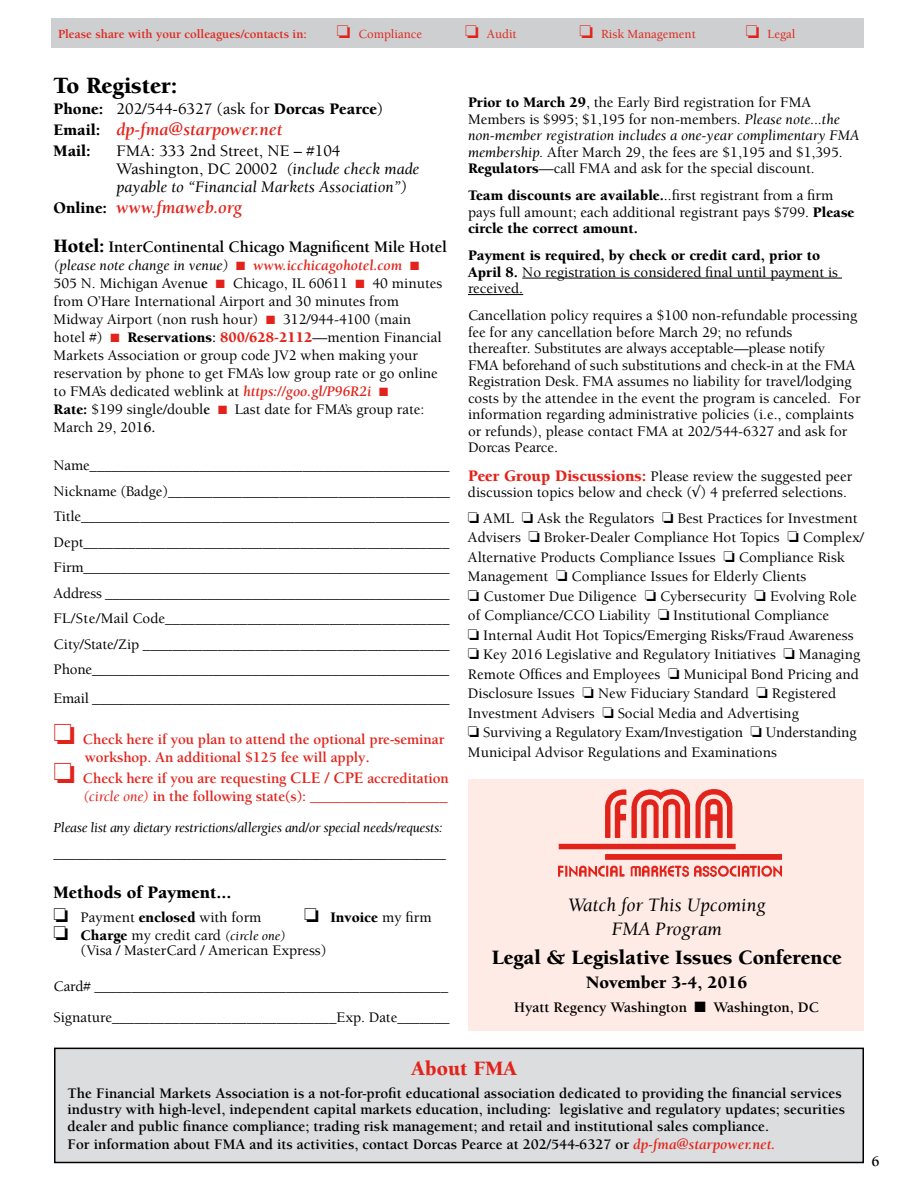
<style>
.page{position:relative;width:918px;height:1188px;background:#fff}
.page>*{position:absolute;margin:0;border:0;box-sizing:border-box;transform-origin:0 0}
.t1{font:900 24px "Berkeley";color:#000}
.t2{font:900 21px "Berkeley";color:#000}
.t3{font:900 21px "Berkeley";color:#e2231b}
.t4{font:italic 19.5px/24px "Berkeley";color:#000;text-align:center}
.t5{font:italic 700 18px "Berkeley";color:#e2231b}
.t6{font:900 18px "Berkeley";color:#000}
.t7{font:italic 16.5px/18px "Berkeley";color:#000}
.t8{font:700 16.5px "Berkeley";letter-spacing:-.01em;color:#000}
.t9{font:500 16.5px "Berkeley";color:#000}
.t10{font:900 16.5px "Berkeley";color:#000}
.t11{font:500 15px/16.5px "Berkeley";color:#000}
.t12{font:700 15px/16.5px "Berkeley";color:#000}
.t13{font:700 15px/18px "Berkeley";letter-spacing:-.01em;color:#e2231b}
.t14{font:900 15px "Berkeley";color:#000}
.t15{font:italic 14.25px "Berkeley";letter-spacing:-.02em;color:#000}
.t16{font:700 12.75px "Berkeley";color:#e2231b}
.t17{font:500 12.75px "Berkeley";color:#e2231b}
.s1{font-weight:900}
.s2{font-weight:900;font-style:normal;font-size:16.5px;color:#000}
.s3{font-weight:500;font-style:normal}
.s4{font-weight:900;font-size:19.5px}
.s5{font-weight:400;font-style:italic}
.s6{color:#e2231b}
.s7{font-weight:700;font-style:italic;color:#e2231b}
.s8{font-weight:700}
.s9{font-weight:900;color:#e2231b}
.s10{font-size:16.5px}
.s11{font-weight:500;font-size:16.5px}
.s12{font-weight:500}
.s13{font-weight:400;font-style:italic;font-size:13.5px}
.s14{font-style:italic;color:#e2231b}
.s15{font-weight:900;font-size:16.5px;color:#e2231b}
</style>
<div class="page">
<div style="left:55px;top:1048px;width:808px;height:114px;background:#dcddde"></div>
<div style="left:54px;top:1048px;width:810px;height:115px;border:2px solid #000"></div>
<div style="left:51px;top:18px;width:813px;height:30px;background:#cdcfd0"></div>
<hr style="left:522px;top:278px;width:320px;height:1px;background:#000">
<hr style="left:468px;top:294px;width:55px;height:1px;background:#000">
<div style="left:468px;top:779px;width:396px;height:252px;background:#ffebe5"></div>
<img style="left:558px;top:789px;width:223px;height:87px">
<p class="t16" style="left:58px;top:27px;width:250px">Please share with your colleagues/contacts in:</p>
<p class="t17" style="left:337px;top:27px;width:87px">❏ Compliance</p>
<p class="t17" style="left:465px;top:27px;width:53px">❏ Audit</p>
<p class="t17" style="left:579px;top:27px;width:118px">❏ Risk Management</p>
<p class="t17" style="left:746px;top:27px;width:51px">❏ Legal</p>
<h1 class="t1" style="left:54px;top:73px;width:126px">To Register:</h1>
<p class="t9" style="left:54px;top:100px;width:331px"><span class="s1">Phone:</span> 202/544-6327 (ask for <span class="s1">Dorcas Pearce</span>)</p>
<p class="t5" style="left:54px;top:120px;width:230px"><span class="s2">Email:</span> dp-fma@starpower.net</p>
<p class="t10" style="left:54px;top:142px;width:39px">Mail:</p>
<p class="t7" style="left:117px;top:142px;width:304px"><span class="s3">FMA: 333 2nd Street, NE – #104<br>Washington, DC 20002</span> (include check made payable to “Financial Markets Association”)</p>
<p class="t5" style="left:54px;top:198px;width:190px"><span class="s2">Online:</span> www.fmaweb.org</p>
<p class="t8" style="left:54px;top:238px;width:395px"><span class="s4">Hotel:</span> InterContinental Chicago Magnificent Mile Hotel</p>
<p class="t11" style="left:54px;top:257px;width:390px;line-height:18px"><span class="s5">(please note change in venue)</span> <span class="s6">■</span> <span class="s7">www.icchicagohotel.com</span> <span class="s6">■ </span>505 N. Michigan Avenu<span class="s8">e</span> <span class="s6">■</span> Chicago, IL 60611 <span class="s6">■</span> 40 minutes from O’Hare International Airport and 30 minutes from Midway Airport (non rush hour) <span class="s6">■</span> 312/944-4100 (main hotel #) <span class="s6">■</span> <span class="s1">Reservations</span><span class="s8">:</span> <span class="s9">800/628-2112</span>—mention Financial Markets Association or group code JV2 when making your reservation by phone to get FMA’s low group rate or go online to FMA’s dedicated weblink at <span class="s7">https://goo.gl/P96R2i</span> <span class="s6">■<br></span><span class="s1">Rate:</span> $199 single/doubl<span class="s8">e</span> <span class="s6">■</span> Last date for FMA’s group rate:<br>March 29, 201<span class="s8">6.</span></p>
<p class="t11" style="left:54px;top:453px;width:398px;line-height:25.5px;text-align:justify">Name_________________________________________________ Nickname (Badge)______________________________________ Title__________________________________________________ Dept_________________________________________________ Firm__________________________________________________ Address _______________________________________________ FL/Ste/Mail Code______________________________________ City/State/Zip _________________________________________ Phone_________________________________________________</p>
<p class="t11" style="left:54px;top:691px;width:397px">Email _________________________________________________</p>
<p class="t13" style="left:85px;top:730px;width:361px;text-indent:-31px">❏ Check here if you plan to attend the optional pre-seminar workshop. An additional $125 fee will apply<span class="s10">.</span></p>
<p class="t13" style="left:54px;top:769px;width:397px;text-align:right">❏ Check here if you are requesting <span class="s10">CLE / CPE</span> accreditation <span class="s5">(circle one)</span> in the following state(s): <span class="s11">_________________</span></p>
<p class="t15" style="left:54px;top:820px;width:391px">Please list any dietary restrictions/allergies and/or special needs/requests:</p>
<p class="t11" style="left:54px;top:845px;width:394px">______________________________________________________</p>
<p class="t6" style="left:54px;top:882px;width:179px">Methods of Payment...</p>
<p class="t11" style="left:54px;top:909px;width:209px">❏ Payment <span class="s1">enclosed</span> with form</p>
<p class="t14" style="left:304px;top:909px;width:129px">❏ Invoice <span class="s12">my firm</span></p>
<p class="t11" style="left:81px;top:928px;width:247px;line-height:15px;text-indent:-27px">❏ <span class="s1">Charge</span> my credit card <span class="s13">(circle one)<br></span>(Visa / MasterCard / American Express)</p>
<p class="t11" style="left:54px;top:970px;width:398px;line-height:31.5px">Card# ________________________________________________<br>Signature______________________________Exp. Date_______</p>
<h2 class="t3" style="left:412px;top:1058px;width:107px">About FMA</h2>
<p class="t12" style="left:68px;top:1085px;width:779px">The Financial Markets Association is a not-for-profit educational association dedicated to providing the financial services industry with high-level, independent capital markets education, including: legislative and regulatory updates; securities dealer and public finance compliance; trading risk management; and retail and institutional sales compliance.</p>
<p class="t12" style="left:68px;top:1136px;width:709px">For information about FMA and its activities, contact Dorcas Pearce at 202/544-6327 or <span class="s14">dp-fma@starpower.net.</span></p>
<p class="t11" style="left:468px;top:94px;width:393px"><span class="s1">Prior to March 29</span>, the Early Bird registration for FMA Members is $995; $1,195 for non-members. <span class="s5">Please note...the non-member registration includes a one-year complimentary FMA membership.</span> After March 29, the fees are $1,195 and $1,395.<br><span class="s1">Regulators</span>—call FMA and ask for the special discount.</p>
<p class="t11" style="left:468px;top:187px;width:388px"><span class="s1">Team discounts are available.</span>..first registrant from a firm pays full amount; each additional registrant pays $799. <span class="s1">Please circle the correct amount.</span></p>
<p class="t11" style="left:468px;top:247px;width:372px"><span class="s1">Payment is required, by check or credit card, prior to<br>April 8.</span> No registration is considered final until payment is received.</p>
<p class="t11" style="left:468px;top:307px;width:394px">Cancellation policy requires a $100 non-refundable processing fee for any cancellation before March 29; no refunds<br>thereafter. Substitutes are always acceptable—please notify<br>FMA beforehand of such substitutions and check-in at the FMA Registration Desk. FMA assumes no liability for travel/lodging costs by the attendee in the event the program is canceled. For information regarding administrative policies (i.e., complaints or refunds), please contact FMA at 202/544-6327 and ask for Dorcas Pearce.</p>
<p class="t11" style="left:468px;top:468px;width:386px"><span class="s15">Peer Group Discussions:</span> Please review the suggested peer discussion topics below and check (√) 4 preferred selections.</p>
<p class="t11" style="left:468px;top:508px;width:398px;line-height:19.5px">❏ AML ❏ Ask the Regulators ❏ Best Practices for Investment Advisers ❏ Broker-Dealer Compliance Hot Topics ❏ Complex/ Alternative Products Compliance Issues ❏ Compliance Risk Management ❏ Compliance Issues for Elderly Clients<br>❏ Customer Due Diligence ❏ Cybersecurity ❏ Evolving Role of Compliance/CCO Liability ❏ Institutional Compliance<br>❏ Internal Audit Hot Topics/Emerging Risks/Fraud Awareness ❏ Key 2016 Legislative and Regulatory Initiatives ❏ Managing Remote Offices and Employees ❏ Municipal Bond Pricing and Disclosure Issues ❏ New Fiduciary Standard ❏ Registered Investment Advisers ❏ Social Media and Advertising<br>❏ Surviving a Regulatory Exam/Investigation ❏ Understanding Municipal Advisor Regulations and Examinations</p>
<h3 class="t4" style="left:568px;top:894px;width:199px">Watch for This Upcoming<br>FMA Program</h3>
<h2 class="t2" style="left:492px;top:946px;width:351px">Legal &amp; Legislative Issues Conference</h2>
<p class="t6" style="left:586px;top:973px;width:163px">November 3-4, 2016</p>
<p class="t12" style="left:514px;top:999px;width:306px">Hyatt Regency Washington ■ Washington, DC</p>
<p class="t12" style="left:871px;top:1153px;width:10px">6</p>
</div>
